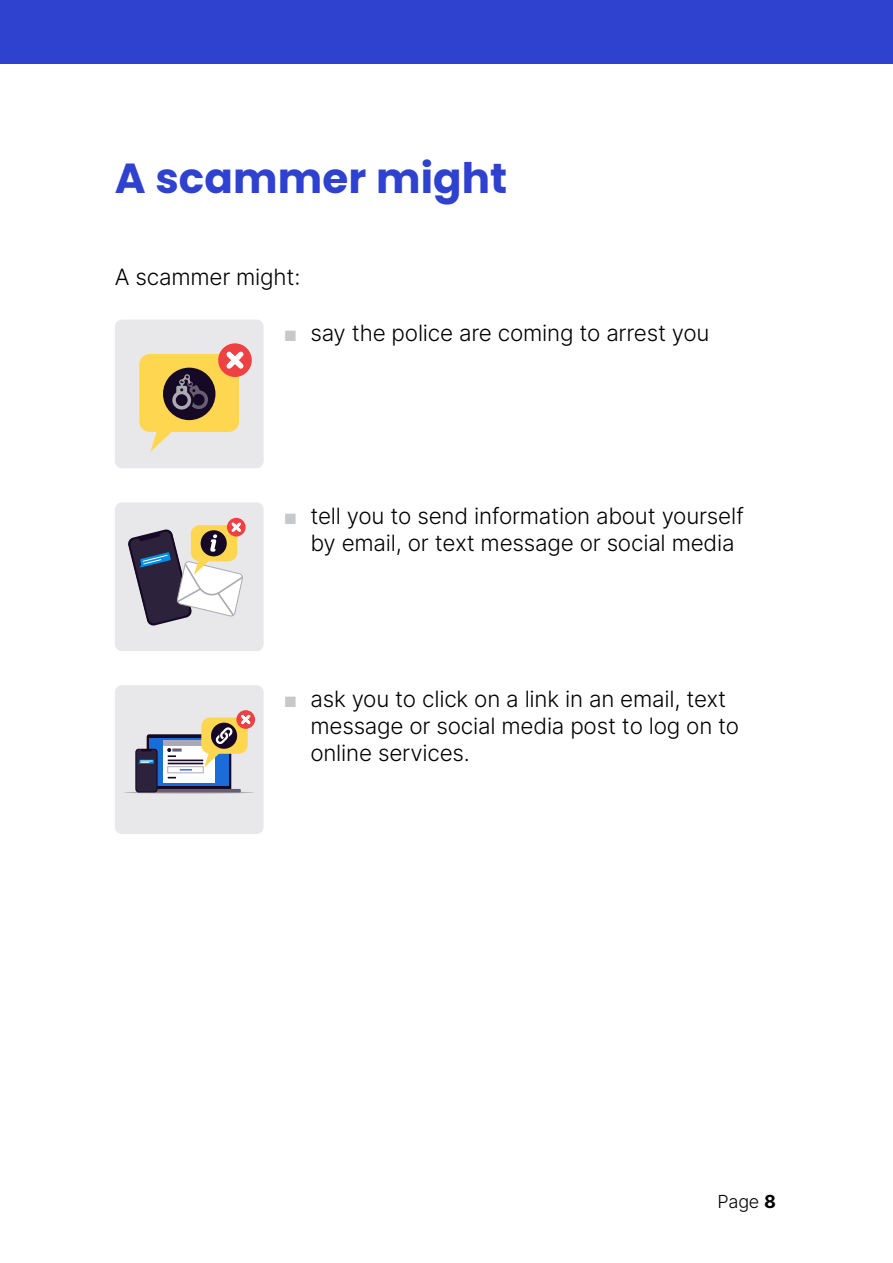
<style>
.page{position:relative;width:893px;height:1263px;background:#fff}
.page>*{position:absolute;margin:0;border:0;box-sizing:border-box;transform-origin:0 0}
.t1{font:700 42px "Poppins";letter-spacing:.005em;color:#2f42cf}
.t2{font:300 22.5px/27px "Inter";letter-spacing:-.01em;color:#000}
.t3{font:300 18px "Inter";color:#000}
.s1{color:#c7c8ca}
.s2{font-weight:700}
</style>
<div class="page">
<div style="left:0;top:0;width:893px;height:64px;background:#2f42cf"></div>
<svg style="left:115px;top:685px;width:149px;height:149px;background:#cbcacd"></svg>
<svg style="left:115px;top:502px;width:149px;height:149px;background:#c4bfc0"></svg>
<svg style="left:115px;top:319px;width:149px;height:149px;background:#dbcbae"></svg>
<h1 class="t1" style="left:115px;top:154px;width:394px">A scammer might</h1>
<p class="t2" style="left:115px;top:263px;width:187px">A scammer might:</p>
<p class="t2" style="left:285px;top:319px;width:426px"><span class="s1">■</span> say the police are coming to arrest you</p>
<p class="t2" style="left:310px;top:502px;width:435px;text-indent:-26px"><span class="s1">■</span> tell you to send information about yourself by email, or text message or social media</p>
<p class="t2" style="left:310px;top:685px;width:430px;text-indent:-26px"><span class="s1">■</span> ask you to click on a link in an email, text message or social media post to log on to online services.</p>
<p class="t3" style="left:717px;top:1188px;width:60px">Page <span class="s2">8</span></p>
</div>
